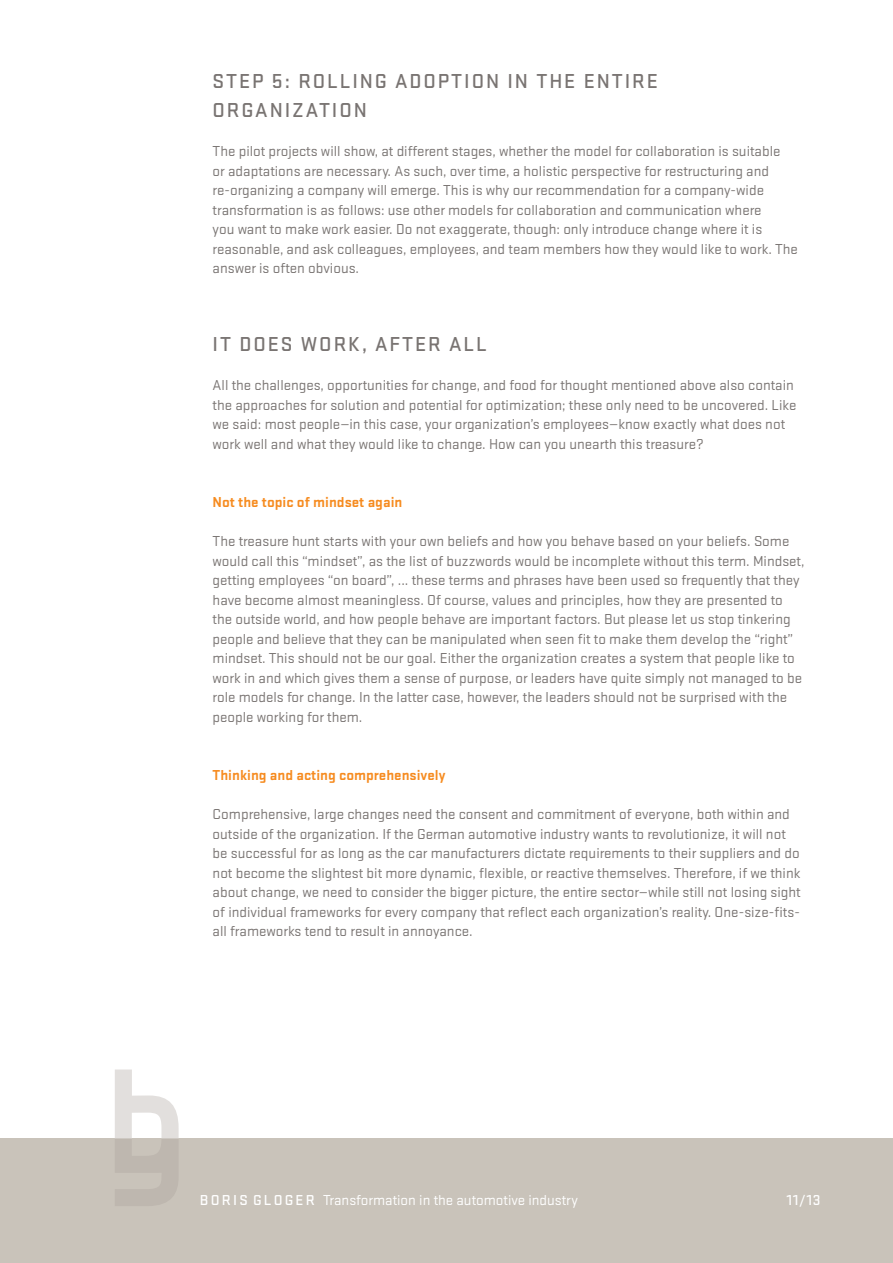
<style>
.page{position:relative;width:893px;height:1263px;background:#fff}
.page>*{position:absolute;margin:0;border:0;box-sizing:border-box;transform-origin:0 0}
.t1{font:500 21px/29.2px "Stratum 2";letter-spacing:.09em;color:#797472}
.t2{font:15px/19.5px "Stratum 2";color:#797472}
.t3{font:700 15px "Stratum 2";color:#f68b1f}
.t4{font:15px "Stratum 2";color:#fff}
.t5{font:500 15px "Stratum 2";color:#fff}
.s1{font-weight:500}
</style>
<div class="page">
<div style="left:0;top:1138px;width:893px;height:125px;background:#c9c3ba"></div>
<svg style="left:115px;top:1069px;width:64px;height:137px"></svg>
<h1 class="t1" style="left:213px;top:65px;width:447px">STEP 5: ROLLING ADOPTION IN THE ENTIRE<br>ORGANIZATION</h1>
<p class="t2" style="left:213px;top:141px;width:587px">The pilot projects will show, at different stages, whether the model for collaboration is suitable<br>or adaptations are necessary. As such, over time, a holistic perspective for restructuring and re-organizing a company will emerge. This is why our recommendation for a company-wide transformation is as follows: use other models for collaboration and communication where<br>you want to make work easier. Do not exaggerate, though: only introduce change where it is reasonable, and ask colleagues, employees, and team members how they would like to work. The answer is often obvious.</p>
<h1 class="t1" style="left:213px;top:328px;width:276px">IT DOES WORK, AFTER ALL</h1>
<p class="t2" style="left:213px;top:375px;width:585px">All the challenges, opportunities for change, and food for thought mentioned above also contain the approaches for solution and potential for optimization; these only need to be uncovered. Like we said: most people—in this case, your organization’s employees—know exactly what does not work well and what they would like to change. How can you unearth this treasure?</p>
<p class="t3" style="left:213px;top:492px;width:191px">Not the topic of mindset again</p>
<p class="t2" style="left:213px;top:531px;width:593px">The treasure hunt starts with your own beliefs and how you behave based on your beliefs. Some would call this “mindset”, as the list of buzzwords would be incomplete without this term. Mindset, getting employees “on board”, ... these terms and phrases have been used so frequently that they have become almost meaningless. Of course, values and principles, how they are presented to the outside world, and how people behave are important factors. But please let us stop tinkering people and believe that they can be manipulated when seen fit to make them develop the “right” mindset. This should not be our goal. Either the organization creates a system that people like to work in and which gives them a sense of purpose, or leaders have quite simply not managed to be role models for change. In the latter case, however, the leaders should not be surprised with the people working for them.</p>
<p class="t3" style="left:213px;top:765px;width:234px">Thinking and acting comprehensively</p>
<p class="t2" style="left:213px;top:804px;width:590px">Comprehensive, large changes need the consent and commitment of everyone, both within and outside of the organization. If the German automotive industry wants to revolutionize, it will not be successful for as long as the car manufacturers dictate requirements to their suppliers and do not become the slightest bit more dynamic, flexible, or reactive themselves. Therefore, if we think about change, we need to consider the bigger picture, the entire sector—while still not losing sight of individual frameworks for every company that reflect each organization’s reality. One-size-fits&shy;all frameworks tend to result in annoyance.</p>
<p class="t4" style="left:200px;top:1191px;width:380px"><span class="s1">BORIS GLOGER</span> Transformation in the automotive industry</p>
<p class="t5" style="left:787px;top:1190px;width:35px">11/13</p>
</div>
